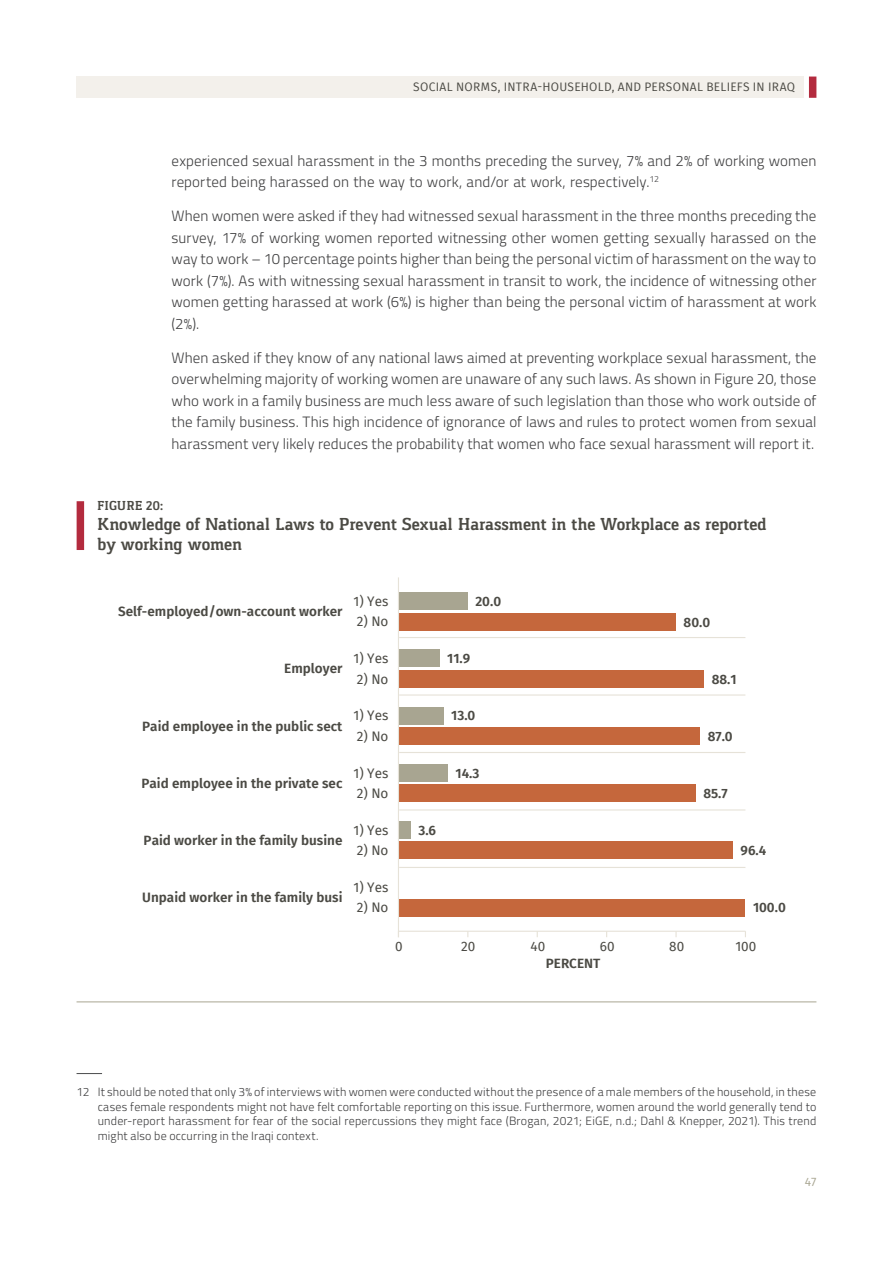
<style>
.page{position:relative;width:893px;height:1263px;background:#fff}
.page>*{position:absolute;margin:0;border:0;box-sizing:border-box;transform-origin:0 0}
.t1{font:700 18px/19.8px "Gaspar";letter-spacing:-.005em;color:#4b4a44}
.t2{font:300 15px/21.5px "Titillium Web";letter-spacing:.005em;color:#3e3e3f;text-align:justify}
.t3{font:600 13.5px "Fira Sans";color:#4b4a44}
.t4{font:13.5px "Fira Sans";color:#4b4a44}
.t5{font:700 13.5px "Gaspar";color:#4b4a44}
.t6{font:300 12px/14.4px "Titillium Web";letter-spacing:.015em;color:#3e3e3f;text-align:justify}
.t7{font:12px "Fira Sans";letter-spacing:.025em;color:#4b4a44}
.t8{font:12px "Fira Sans";color:#a8a591}
</style>
<div class="page">
<div style="left:77px;top:77px;width:727px;height:21px;background:#f3f0eb"></div>
<div style="left:809px;top:77px;width:7px;height:21px;background:#b32b3e"></div>
<div style="left:77px;top:501px;width:7px;height:49px;background:#b32b3e"></div>
<hr style="left:77px;top:1001px;width:739px;height:1px;background:#a8a591">
<div style="left:398px;top:899px;width:347px;height:17px;background:#c5673c"></div>
<div style="left:398px;top:842px;width:335px;height:17px;background:#c5673c"></div>
<div style="left:398px;top:821px;width:13px;height:17px;background:#a8a591"></div>
<div style="left:398px;top:784px;width:298px;height:18px;background:#c5673c"></div>
<div style="left:398px;top:764px;width:50px;height:17px;background:#a8a591"></div>
<div style="left:398px;top:727px;width:302px;height:17px;background:#c5673c"></div>
<div style="left:398px;top:707px;width:46px;height:17px;background:#a8a591"></div>
<div style="left:398px;top:670px;width:306px;height:17px;background:#c5673c"></div>
<div style="left:398px;top:650px;width:42px;height:17px;background:#a8a591"></div>
<div style="left:398px;top:613px;width:278px;height:17px;background:#c5673c"></div>
<div style="left:398px;top:592px;width:70px;height:18px;background:#a8a591"></div>
<hr style="left:398px;top:931px;width:347px;height:1px;background:#e6e2d8">
<hr style="left:398px;top:577px;width:1px;height:360px;background:#e6e2d8">
<hr style="left:399px;top:637px;width:346px;height:1px;background:#e6e2d8">
<hr style="left:399px;top:694px;width:346px;height:2px;background:#e6e2d8">
<hr style="left:399px;top:752px;width:346px;height:1px;background:#e6e2d8">
<hr style="left:399px;top:809px;width:346px;height:1px;background:#e6e2d8">
<hr style="left:399px;top:867px;width:346px;height:1px;background:#e6e2d8">
<svg style="left:77px;top:1073px;width:25px;height:1px"></svg>
<p class="t7" style="left:413px;top:78px;width:383px">SOCIAL NORMS, INTRA-HOUSEHOLD, AN D PERSONAL BELIEFS IN I RAQ</p>
<p class="t2" style="left:171px;top:149px;width:646px">experienced sexual harassment in the 3 months preceding the survey, 7% and 2% of working women reported being harassed on the way to work, and/or at work, respectively.<sup>12</sup></p>
<p class="t2" style="left:171px;top:205px;width:646px">When women were asked if they had witnessed sexual harassment in the three months preceding the survey, 17% of working women reported witnessing other women getting sexually harassed on the way to work – 10 percentage points higher than being the personal victim of harassment on the way to work (7%). As with witnessing sexual harassment in transit to work, the incidence of witnessing other women getting harassed at work (6%) is higher than being the personal victim of harassment at work (2%).</p>
<p class="t2" style="left:171px;top:346px;width:646px">When asked if they know of any national laws aimed at preventing workplace sexual harassment, the overwhelming majority of working women are unaware of any such laws. As shown in Figure 20, those who work in a family business are much less aware of such legislation than those who work outside of the family business. This high incidence of ignorance of laws and rules to protect women from sexual harassment very likely reduces the probability that women who face sexual harassment will report it.</p>
<p class="t5" style="left:97px;top:498px;width:68px">FIGURE 20:</p>
<p class="t1" style="left:97px;top:514px;width:671px">Knowledge of National Laws to Prevent Sexual Harassment in the Workplace as reported by working women</p>
<p class="t3" style="left:118px;top:600px;width:226px">Self-employed/own-account worker</p>
<p class="t3" style="left:284px;top:657px;width:60px">Employer</p>
<p class="t3" style="left:142px;top:715px;width:202px">Paid employee in the public sect</p>
<p class="t3" style="left:142px;top:772px;width:202px">Paid employee in the private sec</p>
<p class="t3" style="left:144px;top:829px;width:200px">Paid worker in the family busine</p>
<p class="t3" style="left:142px;top:886px;width:202px">Unpaid worker in the family busi</p>
<p class="t4" style="left:353px;top:591px;width:36px">1) Yes</p>
<p class="t3" style="left:475px;top:590px;width:27px">20.0</p>
<p class="t4" style="left:357px;top:611px;width:33px">2) No</p>
<p class="t3" style="left:684px;top:611px;width:28px">80.0</p>
<p class="t4" style="left:353px;top:648px;width:36px">1) Yes</p>
<p class="t3" style="left:447px;top:647px;width:25px">11.9</p>
<p class="t4" style="left:357px;top:669px;width:33px">2) No</p>
<p class="t3" style="left:712px;top:668px;width:26px">88.1</p>
<p class="t4" style="left:353px;top:705px;width:36px">1) Yes</p>
<p class="t3" style="left:451px;top:705px;width:26px">13.0</p>
<p class="t4" style="left:357px;top:726px;width:33px">2) No</p>
<p class="t3" style="left:708px;top:725px;width:27px">87.0</p>
<p class="t4" style="left:353px;top:763px;width:36px">1) Yes</p>
<p class="t3" style="left:456px;top:762px;width:25px">14.3</p>
<p class="t4" style="left:357px;top:783px;width:33px">2) No</p>
<p class="t3" style="left:703px;top:782px;width:26px">85.7</p>
<p class="t4" style="left:353px;top:820px;width:36px">1) Yes</p>
<p class="t3" style="left:418px;top:819px;width:19px">3.6</p>
<p class="t4" style="left:357px;top:840px;width:33px">2) No</p>
<p class="t3" style="left:741px;top:839px;width:27px">96.4</p>
<p class="t4" style="left:353px;top:877px;width:36px">1) Yes</p>
<p class="t4" style="left:357px;top:897px;width:33px">2) No</p>
<p class="t3" style="left:753px;top:897px;width:34px">100.0</p>
<p class="t4" style="left:395px;top:936px;width:9px">0</p>
<p class="t4" style="left:461px;top:936px;width:16px">20</p>
<p class="t4" style="left:530px;top:936px;width:16px">40</p>
<p class="t4" style="left:600px;top:936px;width:16px">60</p>
<p class="t4" style="left:669px;top:936px;width:16px">80</p>
<p class="t4" style="left:735px;top:936px;width:22px">100</p>
<p class="t3" style="left:546px;top:952px;width:56px">PERCENT</p>
<p class="t6" style="left:98px;top:1084px;width:720px;text-indent:-21px">12 It should be noted that only 3% of interviews with women were conducted without the presence of a male members of the household, in these cases female respondents might not have felt comfortable reporting on this issue. Furthermore, women around the world generally tend to under-report harassment for fear of the social repercussions they might face (Brogan, 2021; EiGE, n.d.; Dahl &amp; Knepper, 2021). This trend might also be occurring in the Iraqi context.</p>
<p class="t8" style="left:805px;top:1173px;width:13px">47</p>
</div>
